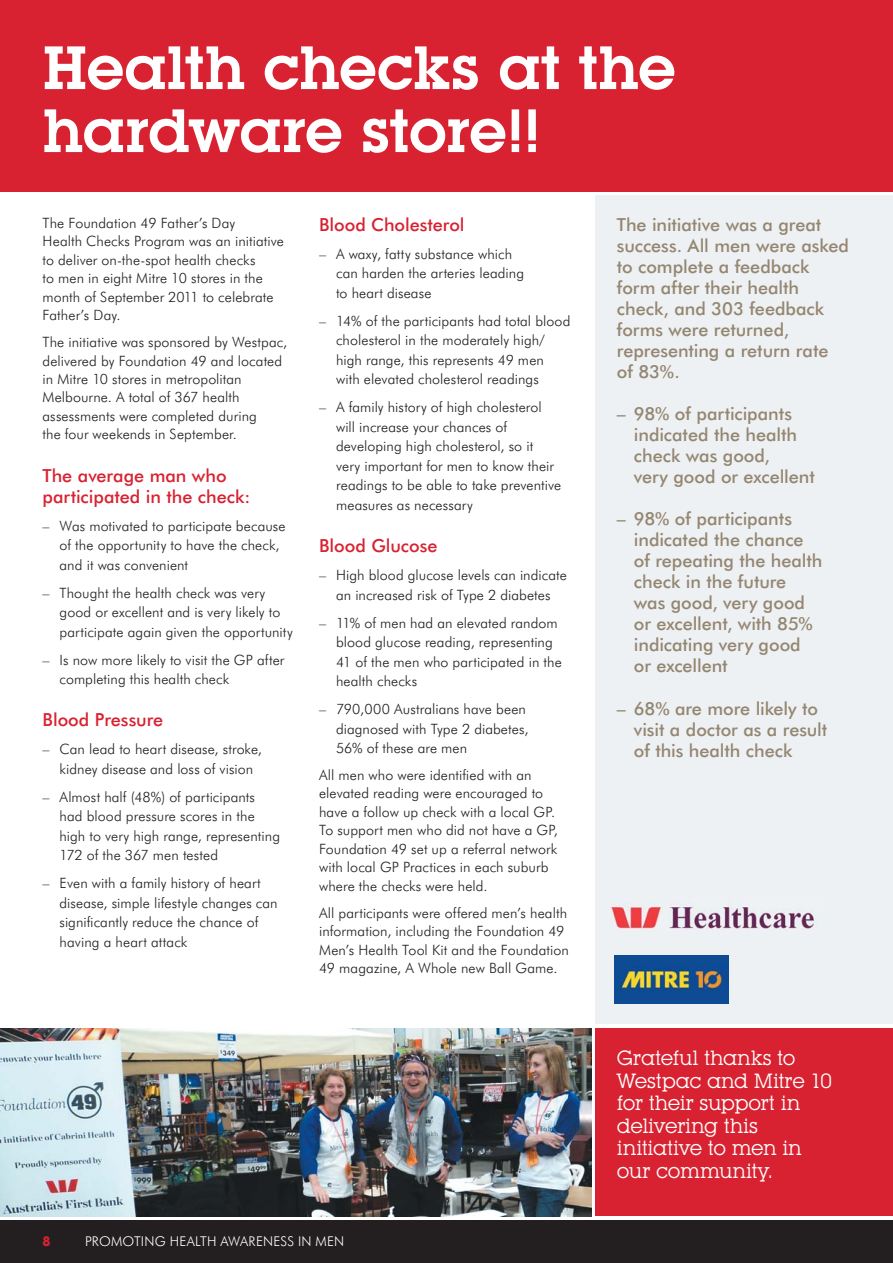
<style>
.page{position:relative;width:893px;height:1263px;background:#fff}
.page>*{position:absolute;margin:0;border:0;box-sizing:border-box;transform-origin:0 0}
.t1{font:600 60px/63px "Lubalin Graph IT Cby BT";letter-spacing:-.015em;color:#fff}
.t2{font:20.25px/22.5px "Lubalin Graph IT Cby BT";letter-spacing:-.02em;color:#fff}
.t3{font:500 18px/21px "Futura BT";color:#948671}
.t4{font:500 18px/21px "Futura BT";color:#d82231}
.t5{font:300 14.25px/19.5px "Futura BT";letter-spacing:.005em;color:#231f20}
.t6{font:300 13.5px "Futura BT";letter-spacing:.015em;color:#fff}
.t7{font:700 13.5px "Lubalin Graph IT Cby BT";color:#d82231}
</style>
<div class="page">
<div style="left:595px;top:196px;width:297px;height:828px;background:#eef1f3"></div>
<div style="left:0;top:0;width:892px;height:192px;background:#d82231"></div>
<div style="left:0;top:1220px;width:892px;height:43px;background:#231f20"></div>
<div style="left:595px;top:1028px;width:297px;height:188px;background:#d82231"></div>
<img style="left:614px;top:956px;width:114px;height:48px">
<img style="left:0;top:1028px;width:591px;height:188px">
<img style="left:611px;top:904px;width:206px;height:25px">
<h1 class="t1" style="left:43px;top:43px;width:635px">Health checks at the hardware store!!</h1>
<p class="t5" style="left:43px;top:214px;width:243px;line-height:18.5px">The Foundation 49 Father’s Day<br>Health Checks Program was an initiative to deliver on-the-spot health checks<br>to men in eight Mitre 10 stores in the month of September 2011 to celebrate<br>Father’s Day.</p>
<p class="t5" style="left:43px;top:334px;width:246px;line-height:18.5px">The initiative was sponsored by Westpac, delivered by Foundation 49 and located in Mitre 10 stores in metropolitan Melbourne. A total of 367 health assessments were completed during<br>the four weekends in September.</p>
<p class="t4" style="left:43px;top:466px;width:209px">The average man who participated in the check:</p>
<p class="t5" style="left:60px;top:517px;width:227px;text-indent:-17px">– Was motivated to participate because of the opportunity to have the check, and it was convenient</p>
<p class="t5" style="left:60px;top:584px;width:235px;text-indent:-17px">– Thought the health check was very good or excellent and is very likely to participate again given the opportunity</p>
<p class="t5" style="left:60px;top:651px;width:226px;text-indent:-17px">– Is now more likely to visit the GP after completing this health check</p>
<p class="t4" style="left:43px;top:711px;width:122px">Blood Pressure</p>
<p class="t5" style="left:43px;top:740px;width:221px;text-align:center">– Can lead to heart disease, stroke, kidney disease and loss of vision</p>
<p class="t5" style="left:60px;top:788px;width:222px;text-indent:-17px">– Almost half (48%) of participants had blood pressure scores in the high to very high range, representing<br>172 of the 367 men tested</p>
<p class="t5" style="left:60px;top:874px;width:219px;text-indent:-17px">– Even with a family history of heart disease, simple lifestyle changes can significantly reduce the chance of having a heart attack</p>
<p class="t4" style="left:319px;top:215px;width:147px">Blood Cholesterol</p>
<p class="t5" style="left:336px;top:245px;width:189px;text-indent:-17px">– A waxy, fatty substance which can harden the arteries leading to heart disease</p>
<p class="t5" style="left:336px;top:312px;width:236px;text-indent:-17px">– 14% of the participants had total blood cholesterol in the moderately high/ high range, this represents 49 men with elevated cholesterol readings</p>
<p class="t5" style="left:336px;top:398px;width:227px;text-indent:-17px">– A family history of high cholesterol will increase your chances of developing high cholesterol, so it<br>very important for men to know their readings to be able to take preventive measures as necessary</p>
<p class="t4" style="left:319px;top:536px;width:120px">Blood Glucose</p>
<p class="t5" style="left:319px;top:566px;width:249px;text-align:center">– High blood glucose levels can indicate an increased risk of Type 2 diabetes</p>
<p class="t5" style="left:336px;top:614px;width:227px;text-indent:-17px">– 11% of men had an elevated random blood glucose reading, representing<br>41 of the men who participated in the health checks</p>
<p class="t5" style="left:336px;top:700px;width:194px;text-indent:-17px">– 790,000 Australians have been diagnosed with Type 2 diabetes,<br>56% of these are men</p>
<p class="t5" style="left:319px;top:767px;width:240px;line-height:18.5px">All men who were identified with an elevated reading were encouraged to have a follow up check with a local GP.<br>To support men who did not have a GP, Foundation 49 set up a referral network with local GP Practices in each suburb where the checks were held.</p>
<p class="t5" style="left:319px;top:904px;width:251px;line-height:18.5px">All participants were offered men’s health information, including the Foundation 49<br>Men’s Health Tool Kit and the Foundation 49 magazine, A Whole new Ball Game.</p>
<p class="t7" style="left:43px;top:1237px;width:10px">8</p>
<p class="t6" style="left:85px;top:1235px;width:260px">PROMOTING HEALTH AWARENESS IN MEN</p>
<p class="t3" style="left:617px;top:215px;width:234px">The initiative was a great success. All men were asked to complete a feedback form after their health check, and 303 feedback forms were returned, representing a return rate<br>of 83%.</p>
<p class="t3" style="left:634px;top:404px;width:182px;text-indent:-17px">– 98% of participants indicated the health check was good,<br>very good or excellent</p>
<p class="t3" style="left:634px;top:510px;width:190px;text-indent:-17px">– 98% of participants indicated the chance of repeating the health check in the future<br>was good, very good or excellent, with 85% indicating very good or excellent</p>
<p class="t3" style="left:634px;top:699px;width:195px;text-indent:-17px">– 68% are more likely to visit a doctor as a result of this health check</p>
<h2 class="t2" style="left:617px;top:1049px;width:216px">Grateful thanks to<br>Westpac and Mitre 10 for their support in delivering this initiative to men in our community.</h2>
</div>
